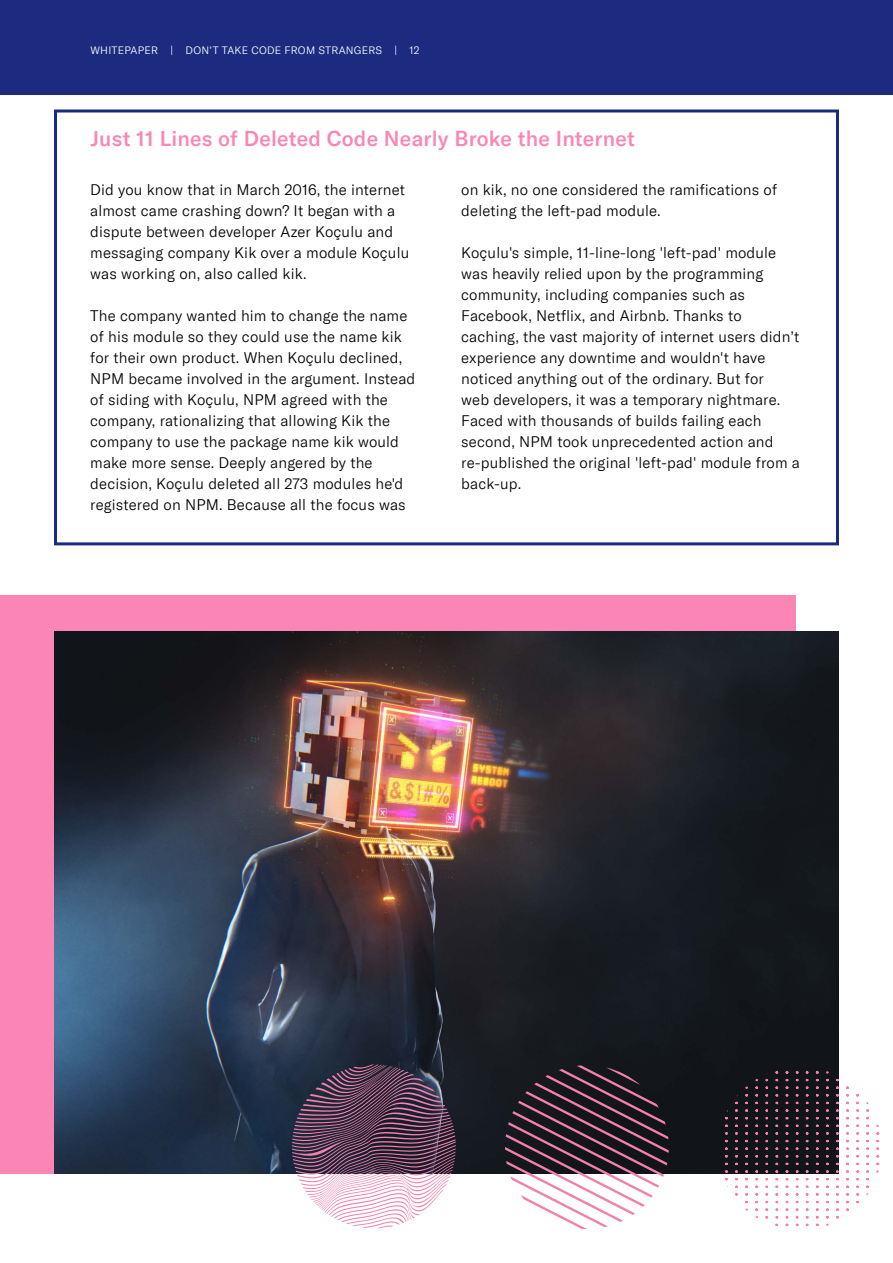
<style>
.page{position:relative;width:893px;height:1263px;background:#fff}
.page>*{position:absolute;margin:0;border:0;box-sizing:border-box;transform-origin:0 0}
.t1{font:500 21px "GT America LCG";letter-spacing:.01em;color:#fb86b6}
.t2{font:300 15px/21px "GT America LCG";letter-spacing:.01em;color:#000}
.t3{font:300 10.5px "GT America LCG";letter-spacing:.025em;color:#fff}
</style>
<div class="page">
<div style="left:0;top:0;width:893px;height:95px;background:#1c2b80"></div>
<div style="left:0;top:595px;width:795px;height:579px;background:#fb86b6"></div>
<div style="left:54px;top:109px;width:785px;height:436px;border:3px solid #1b2c7f"></div>
<img style="left:54px;top:631px;width:785px;height:543px">
<svg style="left:292px;top:1064px;width:588px;height:165px"></svg>
<p class="t3" style="left:90px;top:45px;width:330px">WHITEPAPER | DON’T TAKE CODE FROM STRANGERS | 12</p>
<h1 class="t1" style="left:90px;top:126px;width:546px">Just 11 Lines of Deleted Code Nearly Broke the Internet</h1>
<p class="t2" style="left:90px;top:179px;width:321px">Did you know that in March 2016, the internet almost came crashing down? It began with a dispute between developer Azer Koçulu and messaging company Kik over a module Koçulu was working on, also called kik.</p>
<p class="t2" style="left:90px;top:305px;width:327px">The company wanted him to change the name of his module so they could use the name kik for their own product. When Koçulu declined, NPM became involved in the argument. Instead of siding with Koçulu, NPM agreed with the company, rationalizing that allowing Kik the company to use the package name kik would make more sense. Deeply angered by the decision, Koçulu deleted all 273 modules he'd registered on NPM. Because all the focus was</p>
<p class="t2" style="left:461px;top:179px;width:317px">on kik, no one considered the ramifications of deleting the left-pad module.</p>
<p class="t2" style="left:461px;top:242px;width:340px">Koçulu's simple, 11-line-long 'left-pad' module was heavily relied upon by the programming community, including companies such as Facebook, Netflix, and Airbnb. Thanks to caching, the vast majority of internet users didn’t experience any downtime and wouldn't have noticed anything out of the ordinary. But for<br>web developers, it was a temporary nightmare.<br>Faced with thousands of builds failing each second, NPM took unprecedented action and re-published the original 'left-pad' module from a back-up.</p>
</div>
